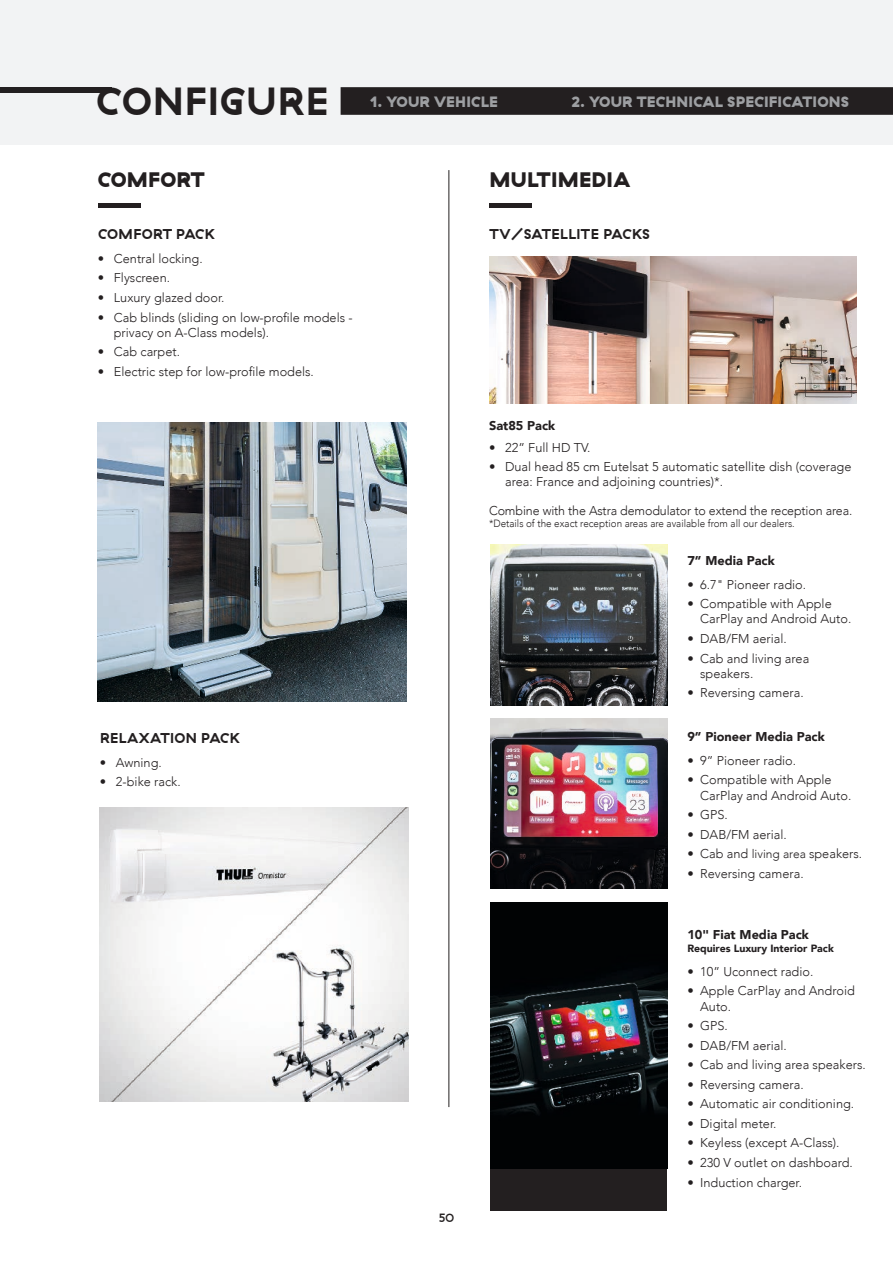
<style>
.page{position:relative;width:893px;height:1263px;background:#fff}
.page>*{position:absolute;margin:0;border:0;box-sizing:border-box;transform-origin:0 0}
.t1{font:700 39.3px "GT Haptik";letter-spacing:.03em;color:#231f20}
.t2{font:900 21px "GT Haptik";letter-spacing:.01em;color:#231f20}
.t3{font:900 15px "GT Haptik";letter-spacing:.01em;color:#9d9fa2}
.t4{font:700 14.25px "GT Haptik";letter-spacing:.025em;color:#231f20}
.t5{font:300 12.75px/15.3px "Avenir";color:#231f20}
.t6{font:900 12.75px "Avenir";color:#231f20}
.t7{font:500 12px "GT Haptik";color:#231f20}
.t8{font:300 10.5px "Avenir";color:#231f20;scale:.94 1}
.t9{font:900 10.5px "Avenir";color:#231f20}
.s1{font-size:12px}
</style>
<div class="page">
<div style="left:0;top:0;width:893px;height:145px;background:#f2f3f4"></div>
<img style="left:98px;top:422px;width:309px;height:279px">
<hr style="left:98px;top:203px;width:42px;height:4px;background:#231f20">
<hr style="left:489px;top:203px;width:43px;height:4px;background:#231f20">
<img style="left:100px;top:808px;width:309px;height:294px">
<img style="left:490px;top:718px;width:177px;height:170px">
<img style="left:490px;top:544px;width:177px;height:161px">
<div style="left:490px;top:902px;width:177px;height:308px;background:#231f20"></div>
<img style="left:490px;top:902px;width:177px;height:267px">
<div style="left:0;top:87px;width:112px;height:5px;background:#231f20"></div>
<img style="left:489px;top:257px;width:368px;height:146px">
<hr style="left:448px;top:170px;width:1px;height:937px;background:#231f20">
<svg style="left:341px;top:87px;width:552px;height:28px;background:#252122"></svg>
<h1 class="t1" style="left:96px;top:77px;width:234px">CONFIGURE</h1>
<p class="t3" style="left:370px;top:92px;width:130px">1. YOUR VEHICLE</p>
<p class="t3" style="left:571px;top:92px;width:279px">2. YOUR TECHNICAL SPECIFICATIONS</p>
<h2 class="t2" style="left:98px;top:166px;width:108px">COMFORT</h2>
<p class="t4" style="left:98px;top:225px;width:118px">COMFORT PACK</p>
<p class="t5" style="left:98px;top:251px;width:106px">• Central locking.</p>
<p class="t5" style="left:98px;top:270px;width:74px">• Flyscreen.</p>
<p class="t5" style="left:98px;top:290px;width:128px">• Luxury glazed door.</p>
<p class="t5" style="left:114px;top:309px;width:240px;text-indent:-16px">• Cab blinds (sliding on low-profile models - privacy on A-Class models).</p>
<p class="t5" style="left:98px;top:344px;width:84px">• Cab carpet.</p>
<p class="t5" style="left:98px;top:364px;width:218px">• Electric step for low-profile models.</p>
<p class="t4" style="left:100px;top:729px;width:141px">RELAXATION PACK</p>
<p class="t5" style="left:100px;top:755px;width:63px">• Awning.</p>
<p class="t5" style="left:100px;top:774px;width:82px">• 2-bike rack.</p>
<h2 class="t2" style="left:490px;top:166px;width:142px">MULTIMEDIA</h2>
<p class="t4" style="left:490px;top:225px;width:162px">TV/SATELLITE PACKS</p>
<p class="t7" style="left:438px;top:1210px;width:18px">50</p>
<p class="t6" style="left:489px;top:414px;width:68px">Sat85 Pack</p>
<p class="t5" style="left:489px;top:440px;width:103px">• 22” Full HD TV.</p>
<p class="t5" style="left:505px;top:459px;width:348px;text-indent:-16px">• Dual head 85 cm Eutelsat 5 automatic satellite dish (coverage area: France and adjoining countries)*.</p>
<p class="t5" style="left:489px;top:503px;width:365px">Combine with the Astra demodulator to extend the reception area.</p>
<p class="t8" style="left:489px;top:517px;width:327px">*Details of the exact reception areas are available from all our dealers.</p>
<p class="t6" style="left:687px;top:549px;width:89px">7” Media Pack</p>
<p class="t5" style="left:687px;top:577px;width:120px">• 6.7" Pioneer radio.</p>
<p class="t5" style="left:700px;top:596px;width:153px;text-indent:-13px">• Compatible with Apple<br>CarPlay and Android Auto.</p>
<p class="t5" style="left:687px;top:631px;width:101px">• DAB/FM aerial.</p>
<p class="t5" style="left:700px;top:650px;width:111px;text-indent:-13px">• Cab and living area speakers.</p>
<p class="t5" style="left:687px;top:685px;width:118px">• Reversing camera.</p>
<p class="t6" style="left:687px;top:726px;width:139px">9” Pioneer Media Pack</p>
<p class="t5" style="left:687px;top:753px;width:110px">• 9” Pioneer radio.</p>
<p class="t5" style="left:700px;top:772px;width:153px;text-indent:-13px">• Compatible with Apple<br>CarPlay and Android Auto.</p>
<p class="t5" style="left:687px;top:807px;width:42px">• GPS.</p>
<p class="t5" style="left:687px;top:827px;width:101px">• DAB/FM aerial.</p>
<p class="t5" style="left:687px;top:846px;width:176px">• Cab and <span class="s1">living area</span> speakers.</p>
<p class="t5" style="left:687px;top:866px;width:118px">• Reversing camera.</p>
<p class="t6" style="left:687px;top:924px;width:123px">10" Fiat Media Pack</p>
<p class="t9" style="left:687px;top:939px;width:148px">Requires Luxury Interior Pack</p>
<p class="t5" style="left:687px;top:964px;width:127px">• 10” Uconnect radio.</p>
<p class="t5" style="left:700px;top:983px;width:156px;text-indent:-13px">• Apple CarPlay and Android<br>Auto.</p>
<p class="t5" style="left:687px;top:1018px;width:42px">• GPS.</p>
<p class="t5" style="left:687px;top:1038px;width:101px">• DAB/FM aerial.</p>
<p class="t5" style="left:687px;top:1057px;width:180px">• Cab and living area speakers.</p>
<p class="t5" style="left:687px;top:1077px;width:118px">• Reversing camera.</p>
<p class="t5" style="left:687px;top:1096px;width:168px">• Automatic air conditioning.</p>
<p class="t5" style="left:687px;top:1116px;width:91px">• Digital meter.</p>
<p class="t5" style="left:687px;top:1135px;width:154px">• Keyless (except A-Class).</p>
<p class="t5" style="left:687px;top:1155px;width:167px">• 230 V outlet on dashboard.</p>
<p class="t5" style="left:687px;top:1174px;width:116px">• Induction charger.</p>
</div>
